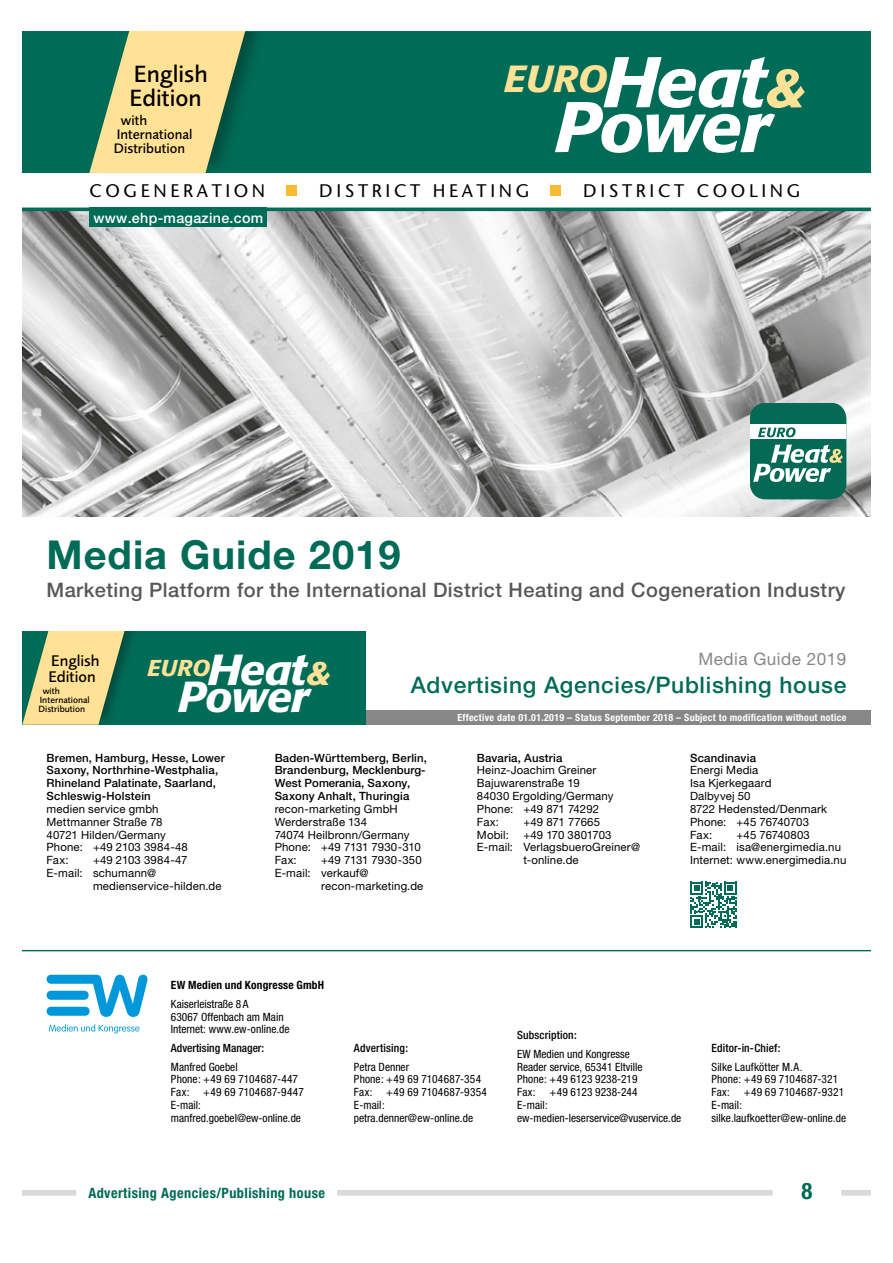
<style>
.page{position:relative;width:893px;height:1263px;background:#fff}
.page>*{position:absolute;margin:0;border:0;box-sizing:border-box;transform-origin:0 0}
.t1{font:italic 500 70.65px "Formata";letter-spacing:-.025em;color:#fff;scale:1.05 1}
.t2{font:italic 500 43.05px "Formata";letter-spacing:-.025em;color:#fff;scale:1.05 1}
.t3{font:700 39.9px "Helvetica Neue";letter-spacing:.025em;color:#006b56}
.t4{font:italic 500 37.35px "Formata";color:#ffe295;scale:1.05 1}
.t5{font:500 24.45px/24.5px "Foundry Sans";color:#000}
.t6{font:500 22.8px "Helvetica Neue";letter-spacing:.03em;color:#006b56}
.t7{font:italic 500 22.8px "Formata";color:#ffe295;scale:1.05 1}
.t8{font:700 condensed 22.8px "Helvetica Neue";color:#006b56}
.t9{font:500 19.95px "Helvetica Neue";letter-spacing:.025em;color:#575756}
.t10{font:500 18.15px "Stone Sans ITC";letter-spacing:.2em;color:#000}
.t11{font:17.1px "Helvetica Neue";letter-spacing:.03em;color:#878787}
.t12{font:500 16.05px/16px "Foundry Sans";color:#000}
.t13{font:700 condensed 14.25px "Helvetica Neue";letter-spacing:.03em;color:#006b56}
.t14{font:500 14.25px/14px "Foundry Sans";color:#000}
.t15{font:500 14.25px "Helvetica Neue";letter-spacing:.025em;color:#fff}
.t16{font:11.4px/12.9px "Helvetica Neue";letter-spacing:.015em;color:#000}
.t17{font:condensed 11.4px/12.8px "Helvetica Neue";color:#000}
.t18{font:500 11.4px/12.8px "Helvetica Neue";letter-spacing:.015em;color:#000}
.t19{font:500 condensed 11.4px "Helvetica Neue";letter-spacing:.01em;color:#000}
.t20{font:700 condensed 11.4px "Helvetica Neue";letter-spacing:.015em;color:#000}
.t21{font:11.4px "Helvetica Neue";letter-spacing:-.01em;color:#000}
.t22{font:700 condensed 10.05px "Helvetica Neue";letter-spacing:.03em;color:#fff}
.t23{font:500 9.3px/9.1px "Foundry Sans";color:#000}
.s1{font-size:70.65px;color:#fff}
.s2{font-size:53.25px}
.s3{font-size:43.05px;color:#fff}
.s4{font-size:32.4px}
</style>
<div class="page">
<img style="left:22px;top:211px;width:849px;height:305px">
<div style="left:22px;top:32px;width:849px;height:141px;background:#006b56"></div>
<hr style="left:22px;top:208px;width:849px;height:3px;background:#006b56">
<svg style="left:89px;top:32px;width:168px;height:141px"></svg>
<div style="left:287px;top:185px;width:10px;height:10px;background:#fbbc33"></div>
<div style="left:551px;top:185px;width:10px;height:10px;background:#fbbc33"></div>
<svg style="left:750px;top:403px;width:96px;height:96px"></svg>
<div style="left:89px;top:208px;width:178px;height:19px;background:#006b56"></div>
<div style="left:47px;top:710px;width:824px;height:15px;background:#878787"></div>
<div style="left:22px;top:1190px;width:54px;height:6px;background:#dadada"></div>
<div style="left:841px;top:1190px;width:30px;height:6px;background:#dadada"></div>
<div style="left:22px;top:631px;width:344px;height:94px;background:#006b56"></div>
<svg style="left:22px;top:631px;width:110px;height:94px"></svg>
<div style="left:337px;top:1190px;width:436px;height:6px;background:#dadada"></div>
<hr style="left:22px;top:950px;width:849px;height:1px;background:#006b56">
<svg style="left:690px;top:882px;width:47px;height:46px"></svg>
<svg style="left:47px;top:975px;width:101px;height:42px"></svg>
<div style="left:47px;top:1007px;width:43px;height:9px;background:#0098da;border-radius:5px"></div>
<svg style="left:49px;top:1024px;width:90px;height:9px"></svg>
<h3 class="t4" style="left:504px;top:56px;width:288px">EURO<span class="s1">Heat</span><span class="s2">&amp;</span></h3>
<h3 class="t5" style="left:130px;top:61px;width:80px">English<br>Edition</h3>
<p class="t14" style="left:114px;top:113px;width:80px;text-indent:7px">with<br>International<br>Distribution</p>
<h3 class="t10" style="left:89px;top:179px;width:177px">COGENERATION</h3>
<h3 class="t10" style="left:319px;top:179px;width:211px">DISTRICT HEATING</h3>
<h3 class="t10" style="left:583px;top:179px;width:219px">DISTRICT COOLING</h3>
<p class="t15" style="left:93px;top:209px;width:171px">www.ehp-magazine.com</p>
<h1 class="t1" style="left:555px;top:84px;width:206px">Power</h1>
<h3 class="t3" style="left:47px;top:530px;width:356px">Media Guide 2019</h3>
<h3 class="t9" style="left:47px;top:578px;width:800px">Marketing Platform for the International District Heating and Cogeneration Industry</h3>
<h3 class="t12" style="left:48px;top:652px;width:53px">English<br>Edition</h3>
<p class="t23" style="left:38px;top:686px;width:53px;text-indent:4px">with<br>International<br>Distribution</p>
<h3 class="t7" style="left:147px;top:653px;width:176px">EURO<span class="s3">Heat</span><span class="s4">&amp;</span></h3>
<h2 class="t2" style="left:178px;top:670px;width:126px">Power</h2>
<h3 class="t11" style="left:698px;top:648px;width:150px">Media Guide 2019</h3>
<h3 class="t6" style="left:411px;top:672px;width:437px">Advertising Agencies/Publishing house</h3>
<p class="t22" style="left:457px;top:711px;width:390px">Effective date 01.01.2019 – Status September 2018 – Subject to modification without notice</p>
<p class="t18" style="left:47px;top:751px;width:180px">Bremen, Hamburg, Hesse, Lower<br>Saxony, Northrhine-Westphalia,<br>Rhineland Palatinate, Saarland,<br>Schleswig-Holstein</p>
<p class="t16" style="left:47px;top:802px;width:143px">medien service gmbh<br>Mettmanner Straße 78<br>40721 Hilden/Germany<br>Phone: +49 2103 3984-48<br>Fax:</p>
<p class="t16" style="left:93px;top:853px;width:96px">+49 2103 3984-47</p>
<p class="t16" style="left:47px;top:866px;width:111px">E-mail: schumann@</p>
<p class="t16" style="left:93px;top:879px;width:130px">medienservice-hilden.de</p>
<p class="t18" style="left:275px;top:751px;width:154px">Baden-Württemberg, Berlin,<br>Brandenburg, Mecklenburg-<br>West Pomerania, Saxony,<br>Saxony Anhalt, Thuringia</p>
<p class="t16" style="left:275px;top:802px;width:148px">recon-marketing GmbH<br>Werderstraße 134<br>74074 Heilbronn/Germany<br>Phone: +49 7131 7930-310<br>Fax:</p>
<p class="t16" style="left:321px;top:853px;width:102px">+49 7131 7930-350</p>
<p class="t16" style="left:275px;top:866px;width:96px">E-mail: verkauf@</p>
<p class="t16" style="left:321px;top:879px;width:104px">recon-marketing.de</p>
<p class="t18" style="left:477px;top:751px;width:87px">Bavaria, Austria</p>
<p class="t16" style="left:477px;top:764px;width:138px">Heinz-Joachim Greiner<br>Bajuwarenstraße 19<br>84030 Ergolding/Germany<br>Phone: +49 871 74292<br>Fax:</p>
<p class="t16" style="left:523px;top:815px;width:78px">+49 871 77665</p>
<p class="t16" style="left:477px;top:828px;width:33px">Mobil:</p>
<p class="t21" style="left:523px;top:828px;width:90px">+49 170 3801703</p>
<p class="t16" style="left:477px;top:841px;width:165px">E-mail: VerlagsbueroGreiner@</p>
<p class="t16" style="left:523px;top:853px;width:57px">t-online.de</p>
<p class="t18" style="left:690px;top:751px;width:67px">Scandinavia</p>
<p class="t16" style="left:690px;top:764px;width:138px">Energi Media<br>Isa Kjerkegaard<br>Dalbyvej 50<br>8722 Hedensted/Denmark<br>Phone: +45 76740703<br>Fax:</p>
<p class="t16" style="left:690px;top:828px;width:158px;text-indent:46px">+45 76740803<br>E-mail: isa@energimedia.nu<br>Internet: www.energimedia.nu</p>
<p class="t20" style="left:171px;top:978px;width:155px">EW Medien und Kongresse GmbH</p>
<p class="t17" style="left:171px;top:997px;width:120px">Kaiserleistraße 8 A<br>63067 Offenbach am Main<br>Internet: www.ew-online.de</p>
<p class="t19" style="left:171px;top:1041px;width:95px">Advertising Manager:</p>
<p class="t17" style="left:171px;top:1060px;width:134px">Manfred Goebel<br>Phone: +49 69 7104687-447<br>Fax: +49 69 7104687-9447<br>E-mail: manfred.goebel@ew-online.de</p>
<p class="t13" style="left:88px;top:1184px;width:238px">Advertising Agencies/Publishing house</p>
<p class="t19" style="left:354px;top:1041px;width:56px">Advertising:</p>
<p class="t17" style="left:354px;top:1060px;width:135px">Petra Denner<br>Phone: +49 69 7104687-354<br>Fax: +49 69 7104687-9354<br>E-mail: petra.denner@ew-online.de</p>
<p class="t19" style="left:517px;top:1028px;width:61px">Subscription:</p>
<p class="t17" style="left:517px;top:1047px;width:166px">EW Medien und Kongresse<br>Reader service, 65341 Eltville<br>Phone: +49 6123 9238-219<br>Fax: +49 6123 9238-244<br>E-mail: ew-medien-leserservice@vuservice.de</p>
<p class="t19" style="left:711px;top:1041px;width:71px">Editor-in-Chief:</p>
<p class="t17" style="left:711px;top:1060px;width:136px">Silke Laufkötter M.A.<br>Phone: +49 69 7104687-321<br>Fax: +49 69 7104687-9321<br>E-mail: silke.laufkoetter@ew-online.de</p>
<h3 class="t8" style="left:801px;top:1177px;width:12px">8</h3>
</div>
